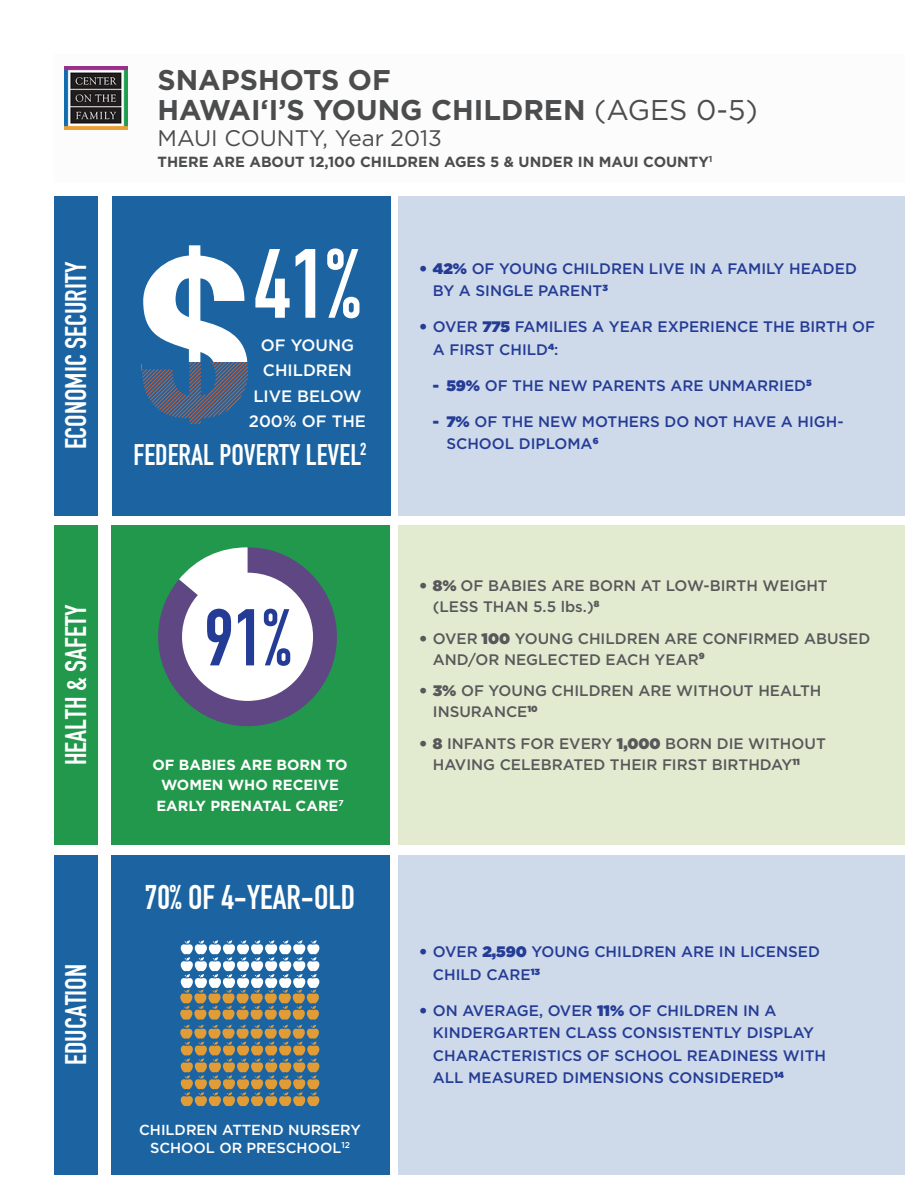
<style>
.page{position:relative;width:918px;height:1188px;background:#fff}
.page>*{position:absolute;margin:0;border:0;box-sizing:border-box;transform-origin:0 0}
.t1{font:96.6px "DIN Engschrift";color:#fff}
.t2{font:79.05px "DIN Engschrift";color:#253c96}
.t3{font:33.75px "DIN Engschrift";color:#fff}
.t4{font:29.4px "DIN Engschrift";color:#fff}
.t5{font:700 28.5px/30.8px "Gotham";color:#4b4c4d}
.t6{font:22.5px "Gotham";color:#4b4c4d}
.t7{font:500 16.5px/25.5px "Gotham";color:#fff;text-align:center}
.t8{font:500 15.15px/22.5px "Gotham";color:#253c96}
.t9{font:500 15.15px/21px "Gotham";color:#57585a}
.t10{font:700 14.7px "Gotham";color:#4b4c4d}
.t11{font:700 14.7px/20.7px "Gotham";color:#fff;text-align:center}
.t12{font:500 14.55px/17.2px "Gotham";color:#fff;text-align:center}
.s1{font-weight:400}
.s2{font-weight:900}
</style>
<div class="page">
<div style="left:112px;top:196px;width:278px;height:320px;background:#1c64a1"></div>
<div style="left:111px;top:525px;width:278px;height:320px;background:#22984c"></div>
<div style="left:398px;top:196px;width:506px;height:320px;background:#cedaea"></div>
<div style="left:398px;top:525px;width:506px;height:320px;background:#e2ebd0"></div>
<div style="left:398px;top:855px;width:506px;height:319px;background:#cedaea"></div>
<div style="left:54px;top:196px;width:43px;height:320px;background:#1c64a1"></div>
<div style="left:54px;top:525px;width:43px;height:320px;background:#22984c"></div>
<div style="left:54px;top:855px;width:43px;height:319px;background:#1c64a1"></div>
<div style="left:111px;top:855px;width:279px;height:319px;background:#1c64a1"></div>
<img style="left:64px;top:67px;width:63px;height:63px">
<svg style="left:158px;top:547px;width:179px;height:180px"></svg>
<div style="left:182px;top:573px;width:131px;height:128px;background:#fff;border-radius:50%"></div>
<svg style="left:141px;top:245px;width:107px;height:179px"></svg>
<svg style="left:180px;top:940px;width:140px;height:167px"></svg>
<h3 class="t4" style="left:59px;top:449px;width:189px;rotate:-90deg">ECONOMIC SECURITY</h3>
<h3 class="t4" style="left:59px;top:765px;width:162px;rotate:-90deg">HEALTH &amp; SAFETY</h3>
<h3 class="t4" style="left:59px;top:1065px;width:103px;rotate:-90deg">EDUCATION</h3>
<h3 class="t5" style="left:158px;top:64px;width:602px">SNAPSHOTS OF<br>HAWAI‘I’S YOUNG CHILDREN <span class="s1">(AGES 0-5)</span></h3>
<h3 class="t6" style="left:158px;top:124px;width:286px">MAUI COUNTY, Year 2013</h3>
<p class="t10" style="left:158px;top:153px;width:557px">THERE ARE ABOUT 12,100 CHILDREN AGES 5 &amp; UNDER IN MAUI COUNTY<sup>1</sup></p>
<h1 class="t1" style="left:255px;top:227px;width:107px">41%</h1>
<p class="t7" style="left:249px;top:332px;width:119px">OF YOUNG<br>CHILDREN<br>LIVE BELOW<br>200% OF THE</p>
<h3 class="t4" style="left:133px;top:438px;width:235px">FEDERAL POVERTY LEVEL<sup>2</sup></h3>
<h2 class="t2" style="left:204px;top:591px;width:88px">91%</h2>
<p class="t11" style="left:152px;top:754px;width:197px">OF BABIES ARE BORN TO<br>WOMEN WHO RECEIVE<br>EARLY PRENATAL CARE<sup>7</sup></p>
<h3 class="t3" style="left:145px;top:878px;width:212px">70% OF 4-YEAR-OLD</h3>
<p class="t12" style="left:139px;top:1122px;width:223px">CHILDREN ATTEND NURSERY<br>SCHOOL OR PRESCHOOL<sup>12</sup></p>
<p class="t8" style="left:433px;top:257px;width:426px;text-indent:-14px"><span class="s2">• 42%</span> OF YOUNG CHILDREN LIVE IN A FAMILY HEADED<br>BY A SINGLE PARENT<sup>3</sup></p>
<p class="t8" style="left:433px;top:316px;width:444px;text-indent:-14px"><span class="s2">•</span> OVER <span class="s2">775</span> FAMILIES A YEAR EXPERIENCE THE BIRTH OF<br>A FIRST CHILD<sup>4</sup>:</p>
<p class="t8" style="left:433px;top:374px;width:380px"><span class="s2">- 59%</span> OF THE NEW PARENTS ARE UNMARRIED<sup>5</sup></p>
<p class="t8" style="left:446px;top:410px;width:399px;text-indent:-14px"><span class="s2">- 7%</span> OF THE NEW MOTHERS DO NOT HAVE A HIGH-<br>SCHOOL DIPLOMA<sup>6</sup></p>
<p class="t9" style="left:433px;top:575px;width:396px;text-indent:-14px"><span class="s2">• 8%</span> OF BABIES ARE BORN AT LOW-BIRTH WEIGHT (LESS THAN 5.5 lbs.)<sup>8</sup></p>
<p class="t9" style="left:433px;top:628px;width:439px;text-indent:-14px"><span class="s2">•</span> OVER <span class="s2">100</span> YOUNG CHILDREN ARE CONFIRMED ABUSED<br>AND/OR NEGLECTED EACH YEAR<sup>9</sup></p>
<p class="t9" style="left:433px;top:680px;width:390px;text-indent:-14px"><span class="s2">• 3%</span> OF YOUNG CHILDREN ARE WITHOUT HEALTH<br>INSURANCE<sup>10</sup></p>
<p class="t9" style="left:433px;top:733px;width:395px;text-indent:-14px"><span class="s2">• 8</span> INFANTS FOR EVERY <span class="s2">1,000</span> BORN DIE WITHOUT<br>HAVING CELEBRATED THEIR FIRST BIRTHDAY<sup>11</sup></p>
<p class="t8" style="left:433px;top:941px;width:389px;text-indent:-14px"><span class="s2">•</span> OVER <span class="s2">2,590</span> YOUNG CHILDREN ARE IN LICENSED<br>CHILD CARE<sup>13</sup></p>
<p class="t8" style="left:433px;top:999px;width:395px;text-indent:-14px"><span class="s2">•</span> ON AVERAGE, OVER <span class="s2">11%</span> OF CHILDREN IN A KINDERGARTEN CLASS CONSISTENTLY DISPLAY CHARACTERISTICS OF SCHOOL READINESS WITH ALL MEASURED DIMENSIONS CONSIDERED<sup>14</sup></p>
</div>
